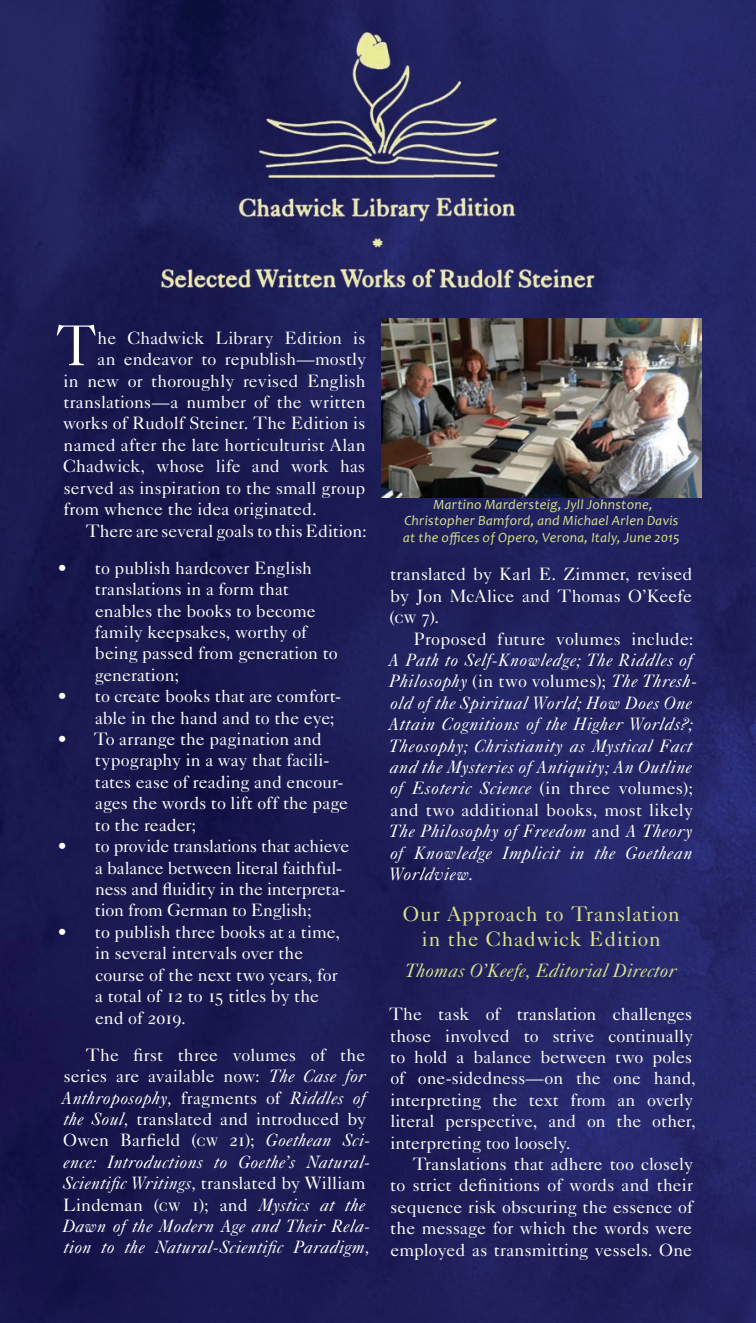
<style>
.page{position:relative;width:756px;height:1323px;background:#fff}
.page>*{position:absolute;margin:0;border:0;box-sizing:border-box;transform-origin:0 0}
.t1{font:57.57px "Caslon 540 LT Std";color:#fff;scale:.9 1}
.t2{font:21px/25.2px "Caslon 540 LT Std";letter-spacing:.04em;color:#dbe38b;text-align:center}
.t3{font:italic 19.25px "Caslon 540 LT Std";letter-spacing:.01em;color:#dbe38b}
.t4{font:17.85px/21.3px "Caslon 540 LT Std";color:#fff}
.t5{font:italic 17.85px/21.3px "Caslon 540 LT Std";letter-spacing:.025em;color:#fff}
.t6{font:italic 14px/16.8px "Candara";letter-spacing:.025em;color:#dbe38b;text-align:center}
.s1{font-style:normal}
</style>
<div class="page">
<img style="left:0;top:0;width:756px;height:1323px">
<img style="left:153px;top:17px;width:450px;height:286px">
<img style="left:381px;top:319px;width:320px;height:178px">
<h1 class="t1" style="left:56px;top:311px;width:46px">T</h1>
<p class="t4" style="left:98px;top:327px;width:269px">he Chadwick Library Edition is</p>
<p class="t4" style="left:97px;top:348px;width:270px">an endeavor to republish—mostly</p>
<p class="t4" style="left:64px;top:370px;width:304px">in new or thoroughly revised English</p>
<p class="t4" style="left:63px;top:391px;width:304px">translations—a number of the written</p>
<p class="t4" style="left:63px;top:413px;width:304px">works of Rudolf Steiner. The Edition is</p>
<p class="t4" style="left:64px;top:434px;width:304px">named after the late horticulturist Alan</p>
<p class="t4" style="left:63px;top:455px;width:304px">Chadwick, whose life and work has</p>
<p class="t4" style="left:64px;top:477px;width:303px">served as inspiration to the small group</p>
<p class="t4" style="left:63px;top:498px;width:255px">from whence the idea originated.</p>
<p class="t4" style="left:86px;top:520px;width:282px">There are several goals to this Edition:</p>
<p class="t4" style="left:95px;top:557px;width:245px;text-indent:-37px">• to publish hardcover English translations in a form that enables the books to become family keepsakes, worthy of being passed from generation to generation;</p>
<p class="t4" style="left:95px;top:685px;width:248px;text-indent:-37px">• to create books that are comfort&shy;able in the hand and to the eye;</p>
<p class="t4" style="left:95px;top:728px;width:255px;text-indent:-37px">• To arrange the pagination and typography in a way that facili&shy;tates ease of reading and encour&shy;ages the words to lift off the page to the reader;</p>
<p class="t4" style="left:95px;top:835px;width:256px;text-indent:-37px">• to provide translations that achieve a balance between literal faithful&shy;ness and fluidity in the interpreta&shy;tion from German to English;</p>
<p class="t4" style="left:95px;top:921px;width:247px;text-indent:-37px">• to publish three books at a time, in several intervals over the course of the next two years, for a total of 12 to 15 titles by the end of 2019.</p>
<p class="t5" style="left:62px;top:1044px;width:310px;text-indent:24px"><span class="s1">The first three volumes of the series are available now:</span> The Case for Anthroposophy, <span class="s1">fragments of</span> Riddles of the Soul, <span class="s1">translated and introduced by Owen Barfield (cw 21);</span> Goethean Sci&shy;ence: Introductions to Goethe’s Natural-Scientific Writings, <span class="s1">translated by William Lindeman (cw 1); and</span> Mystics at the Dawn of the Modern Age and Their Rela&shy;tion to the Natural-Scientific Paradigm,</p>
<p class="t6" style="left:403px;top:495px;width:278px">Martino Mardersteig, Jyll Johnstone,<br>Christopher Bamford, and Michael Arlen Davis at the offices of Opero, Verona, Italy, June 2015</p>
<p class="t4" style="left:390px;top:563px;width:304px;text-align:justify">translated by Karl E. Zimmer, revised by Jon McAlice and Thomas O’Keefe (cw 7).</p>
<p class="t4" style="left:414px;top:628px;width:281px">Proposed future volumes include:</p>
<p class="t5" style="left:388px;top:649px;width:310px">A Path to Self-Knowledge; The Riddles of Philosophy <span class="s1">(in two volumes);</span> The Thresh&shy;old of the Spiritual World; How Does One Attain Cognitions of the Higher Worlds?; Theosophy; Christianity as Mystical Fact and the Mysteries of Antiquity; An Outline of Esoteric Science <span class="s1">(in three volumes); and two additional books, most likely </span>The Philosophy of Freedom <span class="s1">and</span> A Theory of Knowledge Implicit in the Goethean Worldview<span class="s1">.</span></p>
<p class="t2" style="left:403px;top:901px;width:278px">Our Approach to Translation in the Chadwick Edition</p>
<p class="t3" style="left:405px;top:959px;width:273px">Thomas O’Keefe, Editorial Director</p>
<p class="t4" style="left:389px;top:1003px;width:308px">The task of translation challenges those involved to strive continually to hold a balance between two poles of one-sidedness—on the one hand, interpreting the text from an overly literal perspective, and on the other, interpreting too loosely.</p>
<p class="t4" style="left:390px;top:1153px;width:304px;text-align:justify;text-indent:22px">Translations that adhere too closely to strict definitions of words and their sequence risk obscuring the essence of the message for which the words were employed as transmitting vessels. One</p>
</div>
